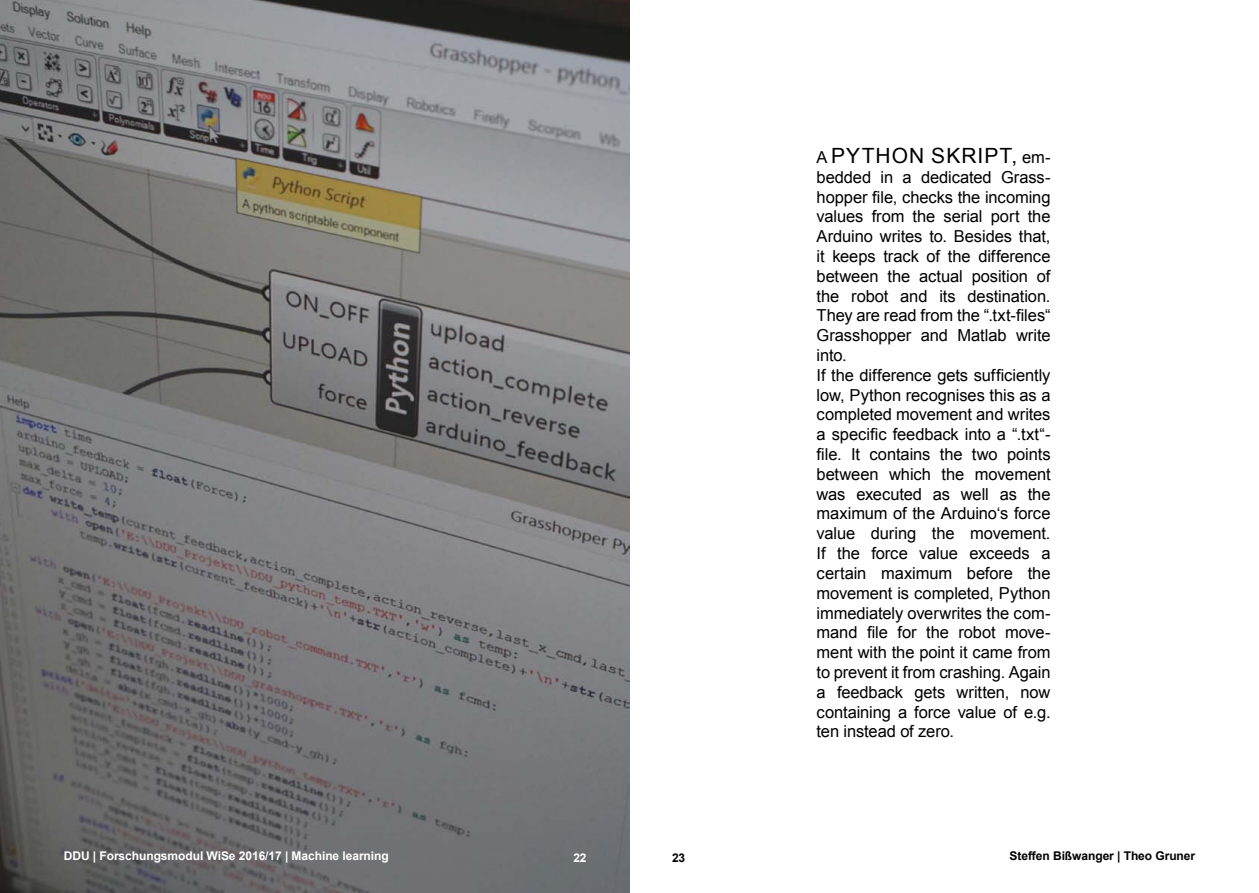
<style>
.page{position:relative;width:1259px;height:893px;background:#fff}
.page>*{position:absolute;margin:0;border:0;box-sizing:border-box;transform-origin:0 0}
.t1{font:21px "Arial";letter-spacing:.05em;color:#000}
.t2{font:16.5px/19.8px "Arial";letter-spacing:-.005em;color:#000}
.t3{font:700 12px "Arial";letter-spacing:-.005em;color:#fff}
.t4{font:700 12px "Arial";letter-spacing:-.005em;color:#000}
.s1{font-size:16.5px}
</style>
<div class="page">
<img style="left:0;top:0;width:629px;height:893px">
<p class="t1" style="left:816px;top:142px;width:235px"><span class="s1">A</span> PYTHON SKRIPT, <span class="s1">em-</span></p>
<p class="t2" style="left:816px;top:167px;width:235px">bedded in a dedicated Grass&shy;hopper file, checks the incoming values from the serial port the<br>Arduino writes to. Besides that, it keeps track of the difference between the actual position of the robot and its destination.<br>They are read from the “.txt-files“<br>Grasshopper and Matlab write into.<br>If the difference gets sufficiently low, Python recognises this as a completed movement and writes a specific feedback into a “.txt“- file. It contains the two points between which the movement was executed as well as the maximum of the Arduino‘s force value during the movement.<br>If the force value exceeds a certain maximum before the movement is completed, Python immediately overwrites the com&shy;mand file for the robot move&shy;ment with the point it came from to prevent it from crashing. Again a feedback gets written, now containing a force value of e.g. ten instead of zero.</p>
<p class="t3" style="left:64px;top:847px;width:326px">DDU | Forschungsmodul WiSe 2016/17 | Machine learning</p>
<p class="t3" style="left:573px;top:850px;width:15px">22</p>
<p class="t4" style="left:672px;top:850px;width:15px">23</p>
<p class="t4" style="left:1009px;top:847px;width:187px">Steffen Bißwanger | Theo Gruner</p>
</div>
